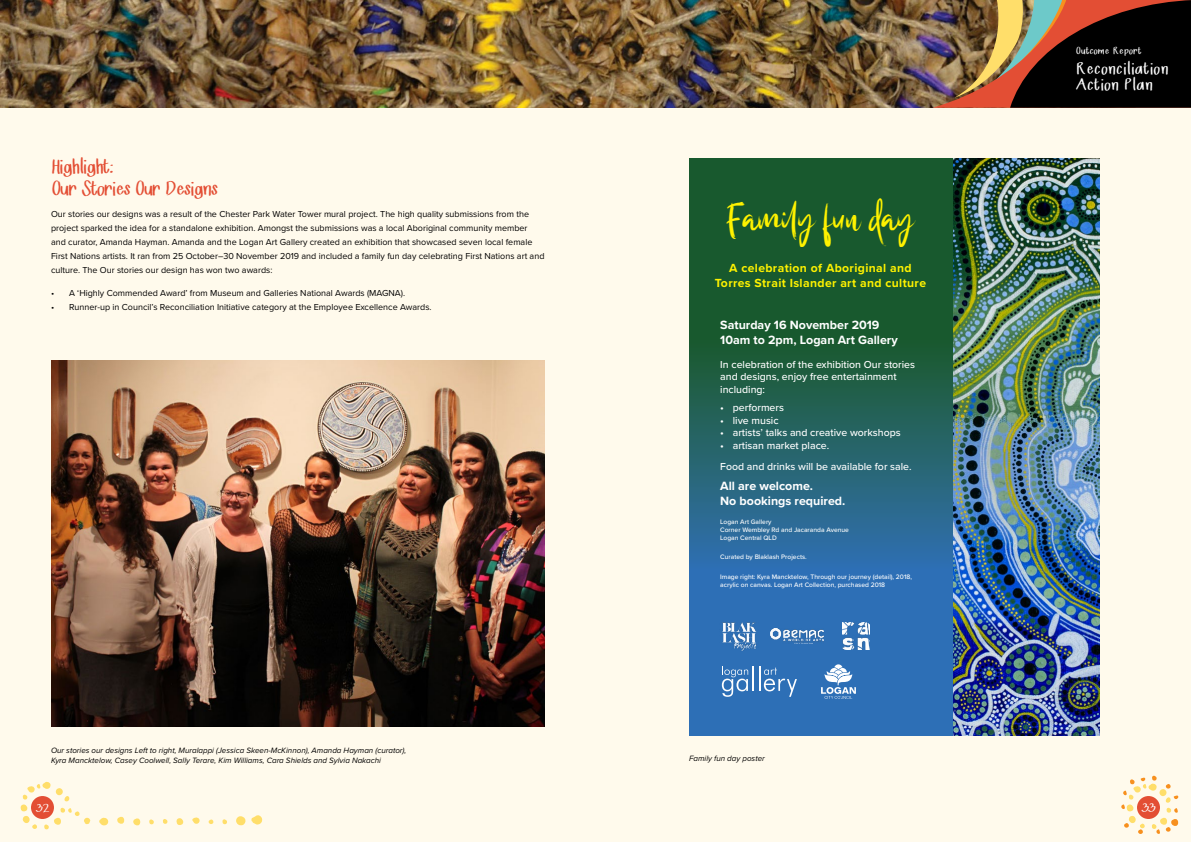
<style>
.page{position:relative;width:1191px;height:842px;background:#fff}
.page>*{position:absolute;margin:0;border:0;box-sizing:border-box;transform-origin:0 0}
.t1{font:46.5px "Wilgaty Rough DEMO";color:#fff200}
.t2{font:18px/21.6px "Mrs Kate";color:#e34e34}
.t3{font:14.9px/16.5px "Mrs Kate";letter-spacing:.075em;color:#fff}
.Text_2{font:700 12.4px/14.9px "Proxima Nova";color:#fff}
.Text_1{font:700 12.2px/14.4px "Proxima Nova";letter-spacing:.03em;color:#fff200;text-align:center}
.t4{font:12px "Mrs Kate";color:#fff}
.t5{font:11px "Mrs Kate";color:#fff}
.Text_3{font:500 10.5px/12.6px "Proxima Nova";color:#fff}
.P_-_MAIN_BODY{font:9px/14px "Proxima Nova";color:#000}
.t6{font:9px "Mrs Kate";letter-spacing:.075em;color:#fff}
.P_-_Caption{font:italic 8px/10px "Proxima Nova";color:#000}
.Small_Text{font:500 6.7px/8px "Proxima Nova";color:#fff}
</style>
<div class="page">
<div style="left:0;top:77px;width:1191px;height:765px;background:#fffaec"></div>
<svg style="left:689px;top:159px;width:264px;height:576px;background:#23636c"></svg>
<img style="left:953px;top:159px;width:146px;height:576px">
<img style="left:720px;top:622px;width:39px;height:29px">
<img style="left:770px;top:628px;width:53px;height:16px">
<svg style="left:820px;top:664px;width:36px;height:35px"></svg>
<svg style="left:764px;top:668px;width:33px;height:29px"></svg>
<hr style="left:758px;top:666px;width:2px;height:25px;background:#fff">
<hr style="left:752px;top:666px;width:2px;height:25px;background:#fff">
<svg style="left:722px;top:666px;width:26px;height:31px"></svg>
<img style="left:842px;top:622px;width:28px;height:27px">
<img style="left:51px;top:360px;width:493px;height:366px">
<img style="left:0;top:0;width:932px;height:108px">
<svg style="left:932px;top:0;width:259px;height:108px;background:#523726"></svg>
<svg style="left:117px;top:816px;width:8px;height:8px"></svg>
<svg style="left:133px;top:818px;width:8px;height:8px"></svg>
<svg style="left:236px;top:815px;width:26px;height:10px"></svg>
<svg style="left:176px;top:818px;width:7px;height:7px"></svg>
<svg style="left:192px;top:817px;width:8px;height:7px"></svg>
<svg style="left:99px;top:818px;width:9px;height:8px"></svg>
<svg style="left:209px;top:819px;width:5px;height:5px"></svg>
<svg style="left:222px;top:819px;width:5px;height:6px"></svg>
<svg style="left:149px;top:819px;width:5px;height:6px"></svg>
<svg style="left:20px;top:781px;width:70px;height:49px"></svg>
<svg style="left:1121px;top:775px;width:58px;height:59px"></svg>
<svg style="left:163px;top:819px;width:5px;height:5px"></svg>
<p class="t6" style="left:1075px;top:46px;width:66px">Outcome Report</p>
<h4 class="t2" style="left:51px;top:157px;width:167px">Highlight:<br>Our Stories Our Designs</h4>
<p class="P_-_MAIN_BODY" style="left:51px;top:207px;width:495px">Our stories our designs was a result of the Chester Park Water Tower mural project. The high quality submissions from the project sparked the idea for a standalone exhibition. Amongst the submissions was a local Aboriginal community member and curator, Amanda Hayman. Amanda and the Logan Art Gallery created an exhibition that showcased seven local female First Nations artists. It ran from 25 October–30 November 2019 and included a family fun day celebrating First Nations art and culture. The Our stories our design has won two awards:</p>
<p class="P_-_MAIN_BODY" style="left:51px;top:285px;width:356px">• A ‘Highly Commended Award’ from Museum and Galleries National Awards (MAGNA).</p>
<p class="P_-_MAIN_BODY" style="left:51px;top:299px;width:382px">• Runner-up in Council’s Reconciliation Initiative category at the Employee Excellence Awards.</p>
<h5 class="t1" style="left:726px;top:192px;width:189px">Family fun day</h5>
<p class="Text_1" style="left:714px;top:261px;width:213px">A celebration of Aboriginal and<br>Torres Strait Islander art and culture</p>
<p class="Text_2" style="left:720px;top:317px;width:179px">Saturday 16 November 2019<br>10am to 2pm, Logan Art Gallery</p>
<p class="Text_3" style="left:720px;top:357px;width:196px">In celebration of the exhibition Our stories and designs, enjoy free entertainment including:</p>
<p class="Text_3" style="left:720px;top:401px;width:65px">• performers</p>
<p class="Text_3" style="left:720px;top:413px;width:60px">• live music</p>
<p class="Text_3" style="left:720px;top:426px;width:182px">• artists’ talks and creative workshops</p>
<p class="Text_3" style="left:720px;top:439px;width:110px">• artisan market place.</p>
<p class="Text_3" style="left:720px;top:460px;width:193px">Food and drinks will be available for sale.</p>
<p class="Text_2" style="left:720px;top:478px;width:127px">All are welcome.<br>No bookings required.</p>
<p class="Small_Text" style="left:720px;top:517px;width:130px">Logan Art Gallery<br>Corner Wembley Rd and Jacaranda Avenue<br>Logan Central QLD</p>
<p class="Small_Text" style="left:720px;top:553px;width:88px">Curated by Blaklash Projects.</p>
<p class="Small_Text" style="left:720px;top:572px;width:193px">Image right: Kyra Mancktelow, Through our journey (detail), 2018, acrylic on canvas. Logan Art Collection, purchased 2018</p>
<p class="P_-_Caption" style="left:51px;top:745px;width:357px">Our stories our designs Left to right, Muralappi (Jessica Skeen-McKinnon), Amanda Hayman (curator),<br>Kyra Mancktelow, Casey Coolwell, Sally Terare, Kim Williams, Cara Shields and Sylvia Nakachi</p>
<p class="P_-_Caption" style="left:689px;top:753px;width:77px">Family fun day poster</p>
<h3 class="t3" style="left:1075px;top:61px;width:93px">Reconciliation<br>Action Plan</h3>
<p class="t5" style="left:36px;top:802px;width:14px">32</p>
<h3 class="t4" style="left:1141px;top:802px;width:15px">33</h3>
</div>
